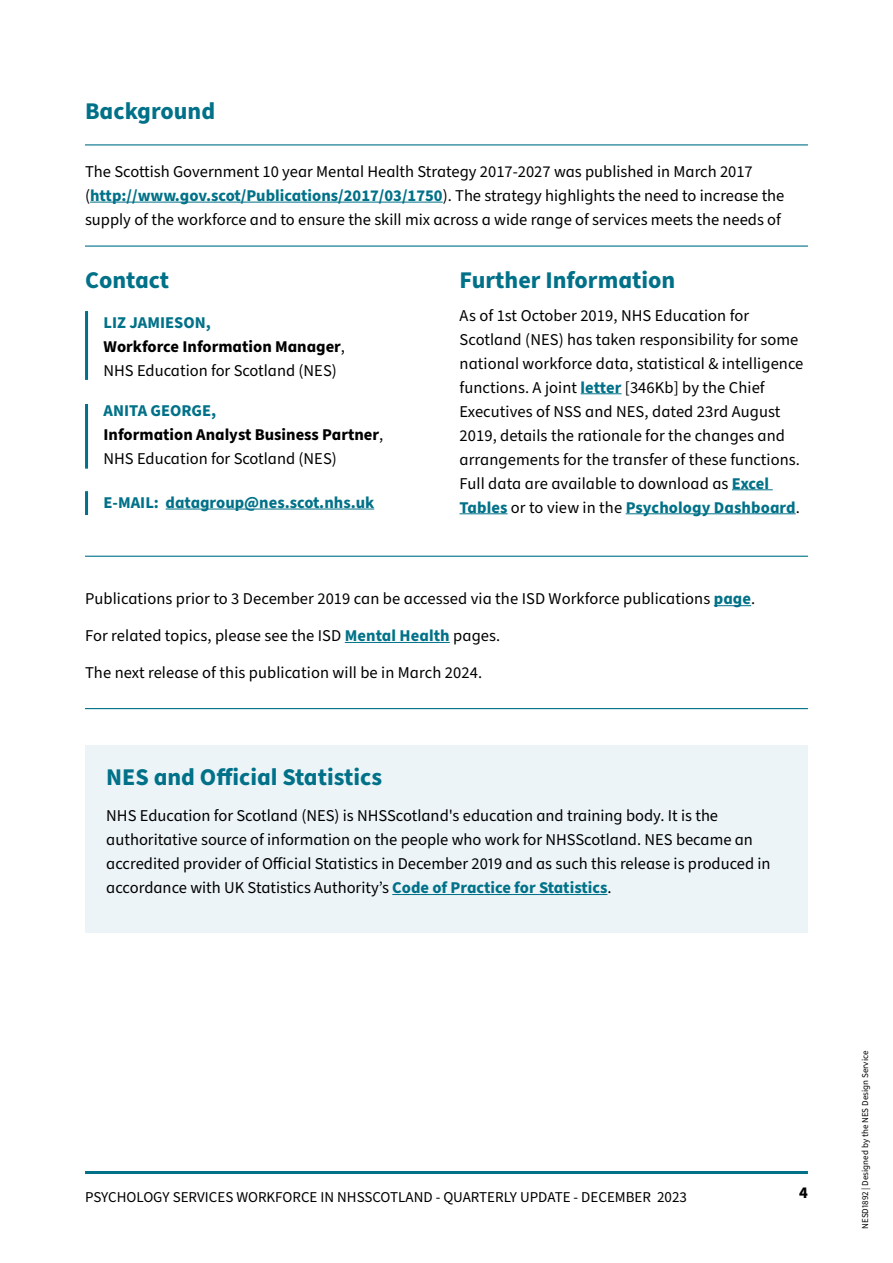
<style>
.page{position:relative;width:893px;height:1263px;background:#fff}
.page>*{position:absolute;margin:0;border:0;box-sizing:border-box;transform-origin:0 0}
.SUBHEADER{font:700 24px "Source Sans Pro";color:#007188}
.BODY_TEXT{font:700 24px "Source Sans Pro";color:#007188}
.BULLETS_-_UNDERLINE{font:700 24px "Source Sans Pro";color:#007188}
.BODY_TEXT-2{font:16.5px/24px "Source Sans Pro";color:#000}
.NAME{font:700 16.5px/24px "Source Sans Pro";color:#000}
.NAME-2{font:16.5px/24px "Source Sans Pro";color:#000}
.BODY_TEXT_AND_SPACIN{font:700 16.5px "Source Sans Pro";color:#007188}
.t1{font:15px "Source Sans Pro";color:#000}
.t2{font:9px "Source Sans Pro";color:#000}
.s1{font-weight:700;color:#007188}
.s2{font-weight:700}
.s3{color:#007188}
.s4{font-weight:400}
</style>
<div class="page">
<hr style="left:85px;top:1171px;width:723px;height:3px;background:#007188">
<div style="left:85px;top:745px;width:723px;height:187px;background:#ecf4f7"></div>
<hr style="left:392px;top:894px;width:215px;height:1px;background:#007188">
<hr style="left:714px;top:605px;width:37px;height:1px;background:#007188">
<hr style="left:345px;top:642px;width:105px;height:1px;background:#007188">
<hr style="left:85px;top:708px;width:723px;height:1px;background:#007188">
<hr style="left:85px;top:311px;width:3px;height:69px;background:#007188">
<hr style="left:85px;top:404px;width:3px;height:65px;background:#007188">
<hr style="left:85px;top:491px;width:3px;height:24px;background:#007188">
<hr style="left:166px;top:509px;width:208px;height:1px;background:#007188">
<hr style="left:581px;top:393px;width:40px;height:1px;background:#007188">
<hr style="left:732px;top:489px;width:41px;height:1px;background:#007188">
<hr style="left:460px;top:513px;width:48px;height:1px;background:#007188">
<hr style="left:626px;top:513px;width:170px;height:1px;background:#007188">
<hr style="left:85px;top:556px;width:723px;height:1px;background:#007188">
<hr style="left:85px;top:144px;width:723px;height:1px;background:#007188">
<hr style="left:90px;top:202px;width:353px;height:1px;background:#007188">
<hr style="left:85px;top:245px;width:723px;height:2px;background:#007188">
<p class="BULLETS_-_UNDERLINE" style="left:85px;top:95px;width:132px">Background</p>
<p class="BODY_TEXT-2" style="left:85px;top:160px;width:701px">The Scottish Government 10 year Mental Health Strategy 2017-2027 was published in March 2017 (<span class="s1">http://www.gov.scot/Publications/2017/03/1750</span>). The strategy highlights the need to increase the supply of the workforce and to ensure the skill mix across a wide range of services meets the needs of</p>
<p class="SUBHEADER" style="left:85px;top:264px;width:86px">Contact</p>
<p class="NAME-2" style="left:104px;top:311px;width:243px"><span class="s1">LIZ JAMIESON,<br></span><span class="s2">Workforce Information Manager</span>,<br>NHS Education for Scotland (NES)</p>
<p class="NAME" style="left:104px;top:399px;width:281px"><span class="s3">ANITA GEORGE,<br></span>Information Analyst Business Partner<span class="s4">,<br>NHS Education for Scotland (NES)</span></p>
<p class="BODY_TEXT_AND_SPACIN" style="left:104px;top:491px;width:272px">E-MAIL: datagroup@nes.scot.nhs.uk</p>
<p class="SUBHEADER" style="left:460px;top:264px;width:217px">Further Information</p>
<p class="BODY_TEXT-2" style="left:460px;top:304px;width:345px">As of 1st October 2019, NHS Education for Scotland (NES) has taken responsibility for some national workforce data, statistical &amp; intelligence functions. A joint <span class="s1">letter</span> [346Kb] by the Chief Executives of NSS and NES, dated 23rd August 2019, details the rationale for the changes and arrangements for the transfer of these functions.<br>Full data are available to download as <span class="s1">Excel Tables</span> or to view in the <span class="s1">Psychology Dashboard</span>.</p>
<p class="BODY_TEXT-2" style="left:85px;top:587px;width:672px">Publications prior to 3 December 2019 can be accessed via the ISD Workforce publications <span class="s1">page</span>.</p>
<p class="BODY_TEXT-2" style="left:85px;top:624px;width:417px">For related topics, please see the ISD <span class="s1">Mental Health</span> pages.</p>
<p class="BODY_TEXT-2" style="left:85px;top:661px;width:399px">The next release of this publication will be in March 2024.</p>
<p class="BODY_TEXT" style="left:106px;top:760px;width:277px">NES and Official Statistics</p>
<p class="BODY_TEXT-2" style="left:106px;top:804px;width:666px">NHS Education for Scotland (NES) is NHSScotland's education and training body. It is the authoritative source of information on the people who work for NHSScotland. NES became an accredited provider of Official Statistics in December 2019 and as such this release is produced in accordance with UK Statistics Authority’s <span class="s1">Code of Practice for Statistics</span>.</p>
<p class="t1" style="left:85px;top:1187px;width:603px">PSYCHOLOGY SERVICES WORKFORCE IN NHSSCOTLAND - QUARTERLY UPDATE - DECEMBER 2023</p>
<p class="NAME" style="left:799px;top:1181px;width:10px">4</p>
<p class="t2" style="left:859px;top:1229px;width:180px;rotate:-90deg">NESD1892 | Designed by the NES Design Service</p>
</div>
